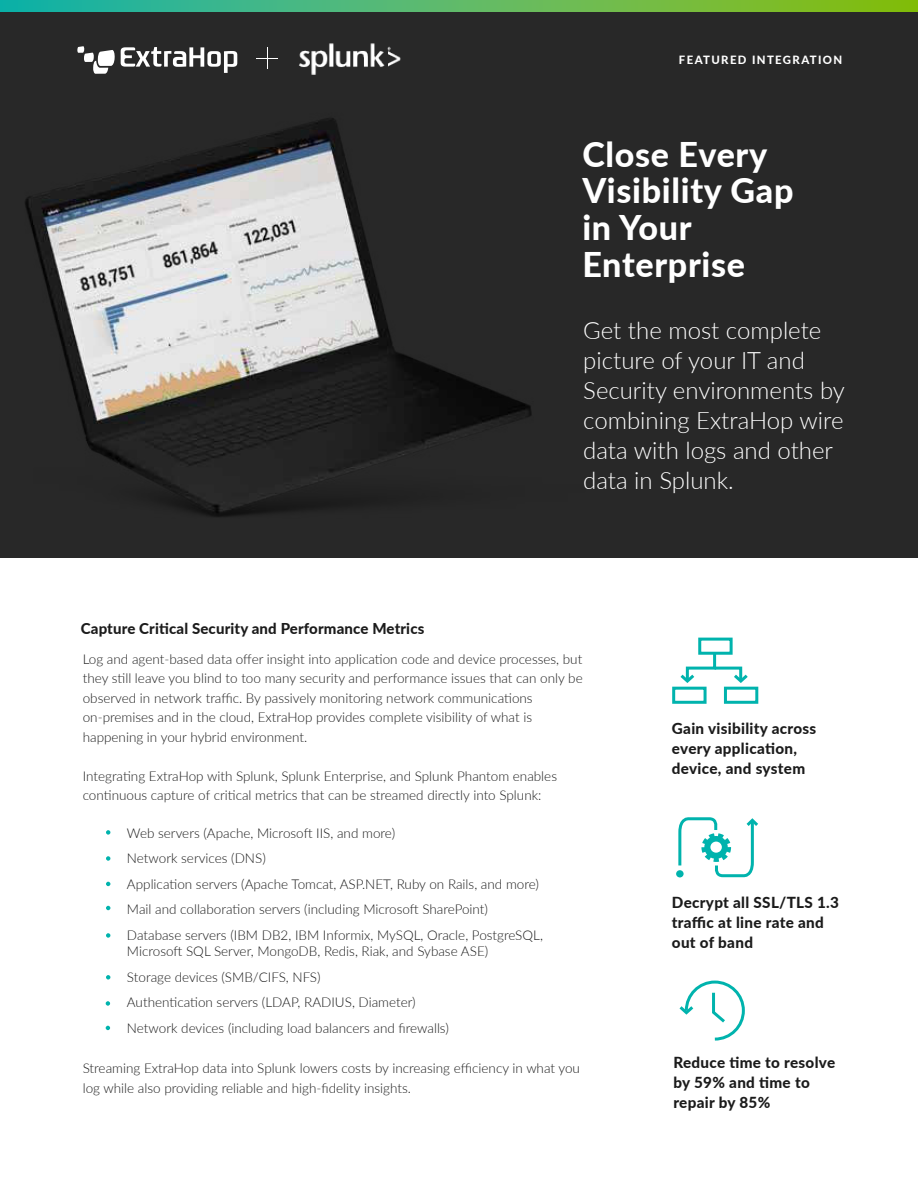
<style>
.page{position:relative;width:918px;height:1188px;background:#fff}
.page>*{position:absolute;margin:0;border:0;box-sizing:border-box;transform-origin:0 0}
.t1{font:800 34.05px/36.8px "Lato";letter-spacing:.02em;color:#fff}
.t2{font:300 24px/30px "Lato";color:#fff}
.t3{font:800 15.3px/20px "Lato";letter-spacing:.02em;color:#1b1b1b}
.t4{font:800 15px "Lato";letter-spacing:.01em;color:#1b1b1b}
.t5{font:300 13.5px/25.5px "Lato";color:#1b1b1b}
.t6{font:800 11.4px "Lato";letter-spacing:.12em;color:#fff}
</style>
<div class="page">
<div style="left:0;top:0;width:918px;height:557px;background:#282828"></div>
<svg style="left:77px;top:46px;width:38px;height:28px"></svg>
<svg style="left:121px;top:47px;width:116px;height:26px"></svg>
<svg style="left:0;top:0;width:918px;height:12px;background:#57b863"></svg>
<svg style="left:677px;top:817px;width:81px;height:61px"></svg>
<div style="left:698px;top:638px;width:35px;height:17px;border:3px solid #00b3ad"></div>
<div style="left:672px;top:687px;width:35px;height:17px;border:3px solid #00b3ad"></div>
<div style="left:724px;top:687px;width:34px;height:17px;border:3px solid #00b3ad"></div>
<svg style="left:680px;top:651px;width:68px;height:32px"></svg>
<img style="left:299px;top:44px;width:101px;height:30px">
<svg style="left:257px;top:48px;width:21px;height:21px"></svg>
<svg style="left:106px;top:830px;width:4px;height:5px"></svg>
<svg style="left:106px;top:856px;width:4px;height:5px"></svg>
<svg style="left:106px;top:882px;width:4px;height:4px"></svg>
<svg style="left:106px;top:906px;width:4px;height:4px"></svg>
<svg style="left:106px;top:933px;width:4px;height:5px"></svg>
<svg style="left:106px;top:975px;width:4px;height:5px"></svg>
<svg style="left:106px;top:1001px;width:4px;height:5px"></svg>
<svg style="left:106px;top:1026px;width:4px;height:4px"></svg>
<svg style="left:679px;top:980px;width:66px;height:61px"></svg>
<img style="left:25px;top:118px;width:507px;height:399px">
<p class="t6" style="left:679px;top:53px;width:165px">FEATURED INTEGRATION</p>
<h1 class="t1" style="left:582px;top:134px;width:213px">Close Every<br>Visibility Gap in Your<br>Enterprise</h1>
<p class="t4" style="left:81px;top:618px;width:345px">Capture Critical Security and Performance Metrics</p>
<h2 class="t2" style="left:583px;top:314px;width:263px">Get the most complete picture of your IT and<br>Security environments by combining ExtraHop wire data with logs and other data in Splunk.</h2>
<p class="t5" style="left:83px;top:649px;width:502px;line-height:19.5px">Log and agent-based data offer insight into application code and device processes, but they still leave you blind to too many security and performance issues that can only be observed in network traffic. By passively monitoring network communications on-premises and in the cloud, ExtraHop provides complete visibility of what is happening in your hybrid environment.</p>
<p class="t5" style="left:83px;top:766px;width:476px;line-height:19.5px">Integrating ExtraHop with Splunk, Splunk Enterprise, and Splunk Phantom enables continuous capture of critical metrics that can be streamed directly into Splunk:</p>
<p class="t5" style="left:127px;top:820px;width:417px">Web servers (Apache, Microsoft IIS, and more)<br>Network services (DNS)<br>Application servers (Apache Tomcat, ASP.NET, Ruby on Rails, and more)<br>Mail and collaboration servers (including Microsoft SharePoint)<br>Database servers (IBM DB2, IBM Informix, MySQL, Oracle, PostgreSQL,</p>
<p class="t5" style="left:127px;top:938px;width:363px">Microsoft SQL Server, MongoDB, Redis, Riak, and Sybase ASE)<br>Storage devices (SMB/CIFS, NFS)<br>Authentication servers (LDAP, RADIUS, Diameter)<br>Network devices (including load balancers and firewalls)</p>
<p class="t5" style="left:83px;top:1058px;width:499px;line-height:19.5px">Streaming ExtraHop data into Splunk lowers costs by increasing efficiency in what you log while also providing reliable and high-fidelity insights.</p>
<p class="t3" style="left:672px;top:718px;width:146px">Gain visibility across every application, device, and system</p>
<p class="t3" style="left:672px;top:892px;width:169px">Decrypt all SSL/TLS 1.3 traffic at line rate and out of band</p>
<p class="t3" style="left:673px;top:1052px;width:163px">Reduce time to resolve by 59% and time to repair by 85%</p>
</div>
